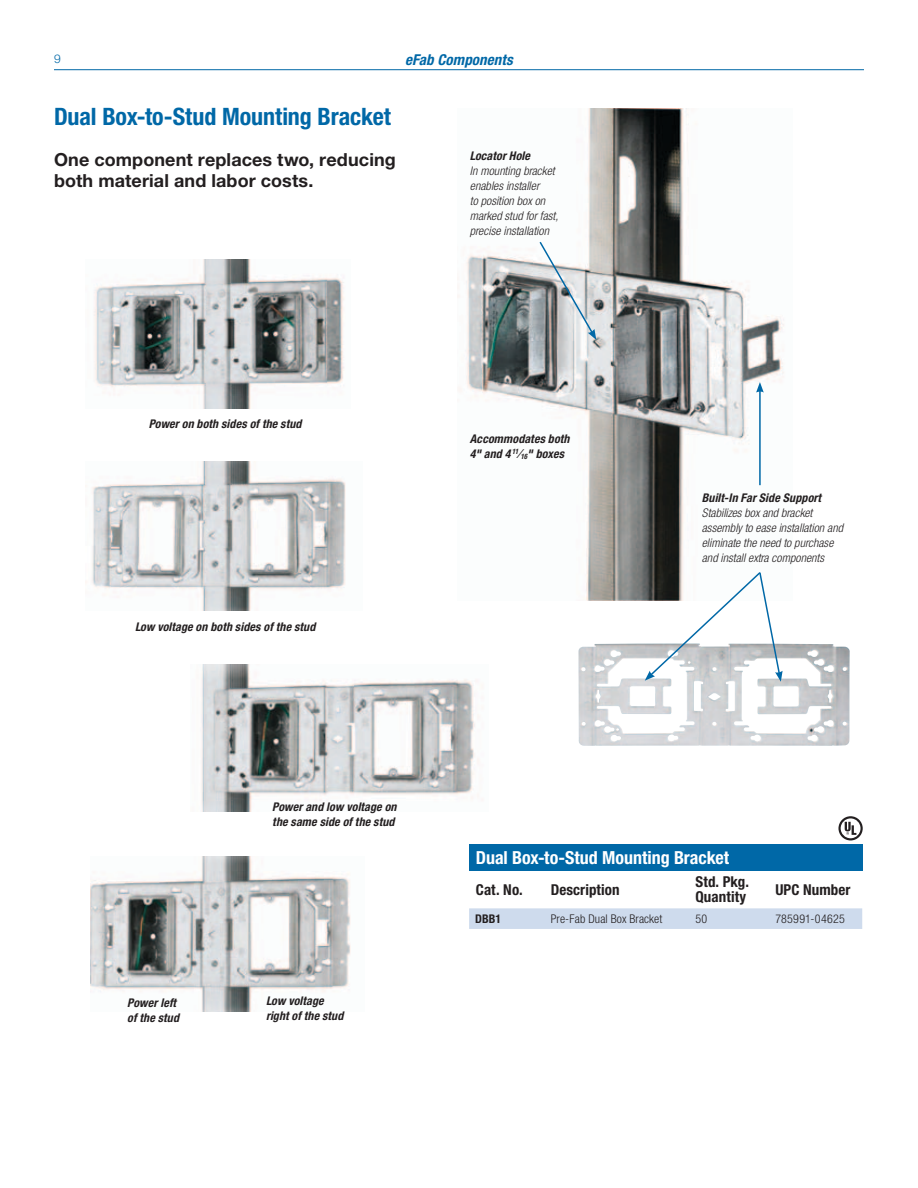
<style>
.page{position:relative;width:918px;height:1188px;background:#fff}
.page>*{position:absolute;margin:0;border:0;box-sizing:border-box;transform-origin:0 0}
.t1{font:700 condensed 24px "Helvetica Neue LT Std";letter-spacing:-.005em;color:#0068a7}
.t2{font:700 18px/21px "Helvetica Neue LT Std";letter-spacing:.005em;color:#231f20}
.t3{font:700 condensed 18px "Helvetica Neue LT Std";color:#fff}
.t4{font:700 condensed 15px/15px "Helvetica Neue LT Std";letter-spacing:.005em;color:#231f20}
.t5{font:italic 700 condensed 15px "Helvetica Neue LT Std";letter-spacing:.01em;color:#0068a7}
.t6{font:italic 700 condensed 12px/15px "Helvetica Neue LT Std";letter-spacing:.01em;color:#231f20}
.t7{font:italic 300 condensed 12px/15px "Helvetica Neue LT Std";letter-spacing:.005em;color:#231f20}
.t8{font:300 condensed 12px "Helvetica Neue LT Std";letter-spacing:.01em;color:#231f20}
.t9{font:700 condensed 12px "Helvetica Neue LT Std";color:#231f20}
.t10{font:300 12px "Helvetica Neue LT Std";color:#0068a7}
.s1{font-family:"Helvetica LT Std"}
</style>
<div class="page">
<hr style="left:54px;top:69px;width:810px;height:1px;background:#0068a7">
<img style="left:201px;top:664px;width:278px;height:148px">
<img style="left:91px;top:857px;width:260px;height:155px">
<img style="left:85px;top:461px;width:261px;height:149px">
<img style="left:94px;top:259px;width:250px;height:149px">
<div style="left:469px;top:844px;width:393px;height:27px;background:#0068a7"></div>
<div style="left:469px;top:908px;width:393px;height:21px;background:#cedbed"></div>
<svg style="left:838px;top:816px;width:25px;height:24px"></svg>
<img style="left:457px;top:108px;width:327px;height:493px">
<img style="left:578px;top:644px;width:272px;height:102px">
<svg style="left:538px;top:240px;width:58px;height:100px"></svg>
<hr style="left:759px;top:390px;width:2px;height:95px;background:#0068a7">
<svg style="left:756px;top:382px;width:8px;height:11px"></svg>
<svg style="left:645px;top:571px;width:138px;height:111px"></svg>
<p class="t10" style="left:54px;top:51px;width:8px">9</p>
<p class="t5" style="left:405px;top:50px;width:109px">eFab Components</p>
<h1 class="t1" style="left:54px;top:102px;width:339px">Dual Box-to-Stud Mounting Bracket</h1>
<h2 class="t2" style="left:54px;top:149px;width:343px">One component replaces two, reducing both material and labor costs.</h2>
<p class="t6" style="left:470px;top:148px;width:62px">Locator Hole</p>
<p class="t7" style="left:470px;top:164px;width:90px">In mounting bracket enables installer<br>to position box on marked stud for fast, precise installation</p>
<p class="t6" style="left:149px;top:416px;width:154px">Power on both sides of the stud</p>
<p class="t6" style="left:135px;top:619px;width:182px">Low voltage on both sides of the stud</p>
<p class="t6" style="left:272px;top:800px;width:126px">Power and low voltage on the same side of the stud</p>
<p class="t6" style="left:127px;top:996px;width:53px">Power left of the stud</p>
<p class="t6" style="left:266px;top:993px;width:79px">Low voltage right of the stud</p>
<p class="t6" style="left:470px;top:431px;width:101px">Accommodates both<br>4" and 4 <sup>11</sup><span class="s1">⁄</span><sub>16</sub>" boxes</p>
<p class="t6" style="left:702px;top:491px;width:121px">Built-In Far Side Support</p>
<p class="t7" style="left:702px;top:506px;width:143px">Stabilizes box and bracket assembly to ease installation and eliminate the need to purchase and install extra components</p>
<h2 class="t3" style="left:476px;top:847px;width:255px">Dual Box-to-Stud Mounting Bracket</h2>
<p class="t4" style="left:476px;top:882px;width:48px">Cat. No.</p>
<p class="t4" style="left:551px;top:882px;width:71px">Description</p>
<p class="t4" style="left:695px;top:874px;width:55px">Std. Pkg.<br>Quantity</p>
<p class="t4" style="left:775px;top:882px;width:77px">UPC Number</p>
<p class="t9" style="left:475px;top:911px;width:28px">DBB1</p>
<p class="t8" style="left:551px;top:912px;width:113px">Pre-Fab Dual Box Bracket</p>
<p class="t8" style="left:695px;top:912px;width:13px">50</p>
<p class="t8" style="left:775px;top:912px;width:71px">785991-04625</p>
</div>
